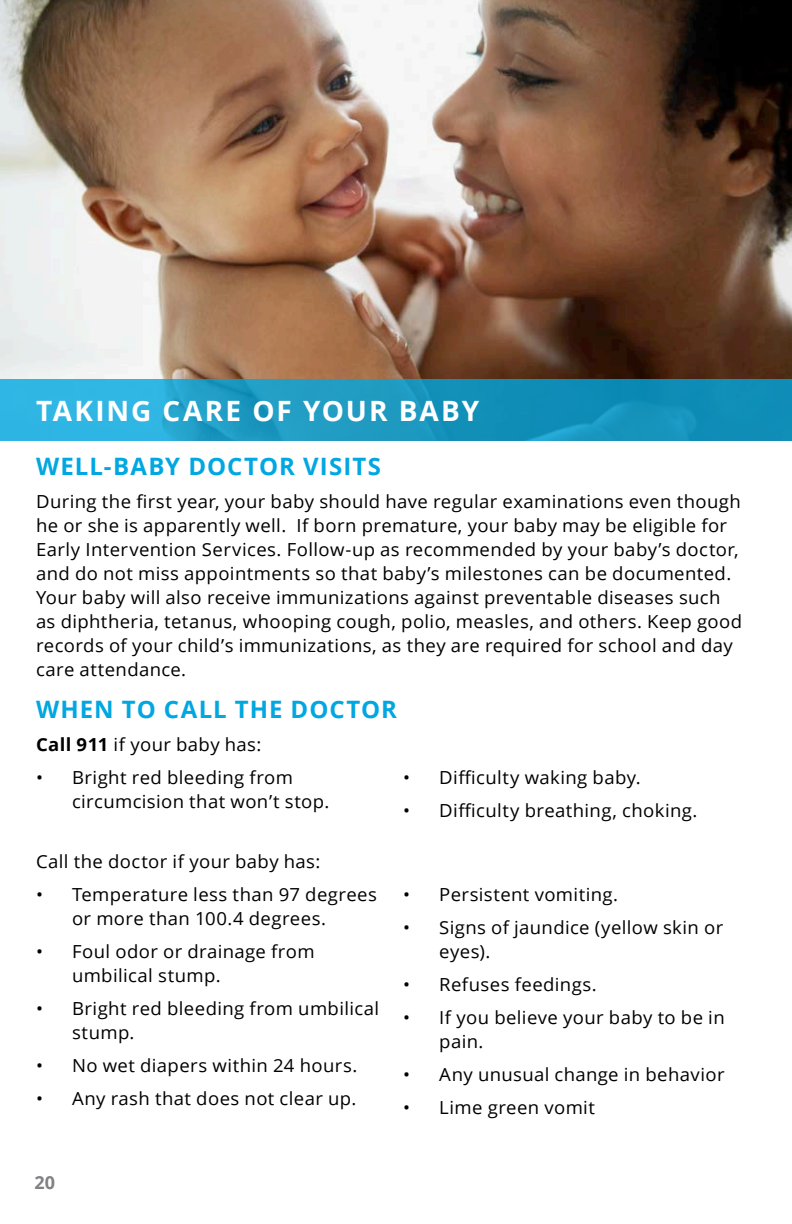
<style>
.page{position:relative;width:792px;height:1224px;background:#fff}
.page>*{position:absolute;margin:0;border:0;box-sizing:border-box;transform-origin:0 0}
.t1{font:700 28px "Open Sans";letter-spacing:.07em;color:#fff}
.t2{font:700 24px "Open Sans";letter-spacing:.045em;color:#00a7e0}
.t3{font:18px/24px "Open Sans";letter-spacing:.02em;color:#000}
.t4{font:700 18px "Open Sans";color:#808184}
.s1{font-weight:700}
</style>
<div class="page">
<img style="left:0;top:0;width:792px;height:379px">
<svg style="left:0;top:379px;width:792px;height:62px;background:#1c9bc5"></svg>
<p class="t1" style="left:36px;top:391px;width:445px">TAKING CARE OF YOUR BABY</p>
<p class="t2" style="left:36px;top:449px;width:346px">WELL-BABY DOCTOR VISITS</p>
<p class="t3" style="left:36px;top:489px;width:708px">During the first year, your baby should have regular examinations even though he or she is apparently well. If born premature, your baby may be eligible for Early Intervention Services. Follow-up as recommended by your baby’s doctor, and do not miss appointments so that baby’s milestones can be documented.<br>Your baby will also receive immunizations against preventable diseases such as diphtheria, tetanus, whooping cough, polio, measles, and others. Keep good records of your child’s immunizations, as they are required for school and day care attendance.</p>
<p class="t2" style="left:36px;top:692px;width:363px">WHEN TO CALL THE DOCTOR</p>
<p class="t3" style="left:36px;top:732px;width:227px"><span class="s1">Call 911</span> if your baby has:</p>
<p class="t3" style="left:72px;top:765px;width:259px;text-indent:-36px">• Bright red bleeding from circumcision that won’t stop.</p>
<p class="t3" style="left:403px;top:765px;width:239px">• Difficulty waking baby.</p>
<p class="t3" style="left:403px;top:798px;width:296px">• Difficulty breathing, choking.</p>
<p class="t3" style="left:36px;top:849px;width:286px">Call the doctor if your baby has:</p>
<p class="t3" style="left:72px;top:882px;width:306px;text-indent:-36px">• Temperature less than 97 degrees or more than 100.4 degrees.</p>
<p class="t3" style="left:72px;top:939px;width:244px;text-indent:-36px">• Foul odor or drainage from umbilical stump.</p>
<p class="t3" style="left:72px;top:996px;width:309px;text-indent:-36px">• Bright red bleeding from umbilical stump.</p>
<p class="t3" style="left:36px;top:1053px;width:323px">• No wet diapers within 24 hours.</p>
<p class="t3" style="left:36px;top:1086px;width:322px">• Any rash that does not clear up.</p>
<p class="t4" style="left:35px;top:1169px;width:22px">20</p>
<p class="t3" style="left:403px;top:882px;width:216px">• Persistent vomiting.</p>
<p class="t3" style="left:439px;top:915px;width:286px;text-indent:-36px">• Signs of jaundice (yellow skin or eyes).</p>
<p class="t3" style="left:403px;top:972px;width:195px">• Refuses feedings.</p>
<p class="t3" style="left:439px;top:1005px;width:287px;text-indent:-36px">• If you believe your baby to be in pain.</p>
<p class="t3" style="left:403px;top:1062px;width:323px">• Any unusual change in behavior</p>
<p class="t3" style="left:403px;top:1095px;width:193px">• Lime green vomit</p>
</div>
